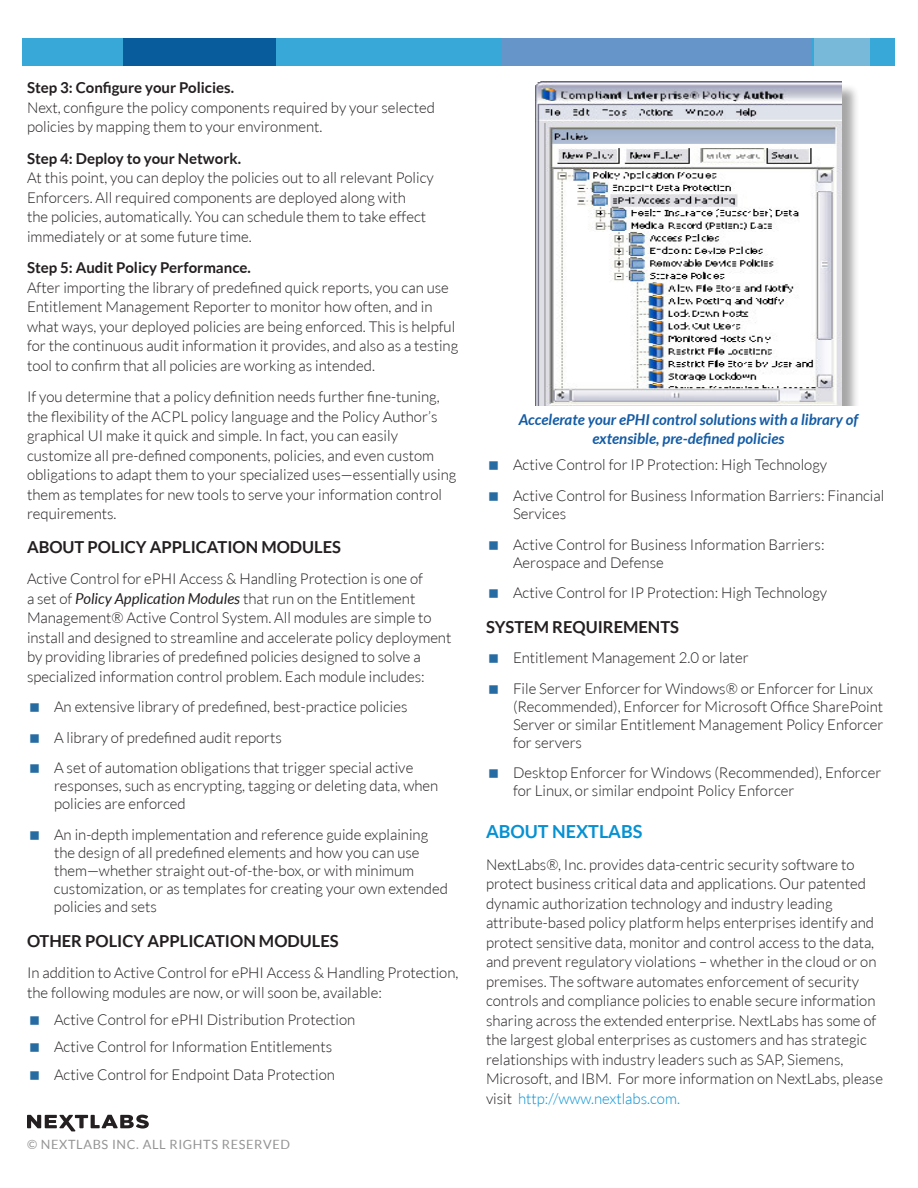
<style>
.page{position:relative;width:918px;height:1188px;background:#fff}
.page>*{position:absolute;margin:0;border:0;box-sizing:border-box;transform-origin:0 0}
.t1{font:700 18px "Lato";color:#0691d2}
.HEAD{font:700 16.5px "Lato";color:#231f20}
.BODY{font:300 15px/19.5px "Lato";color:#231f20}
._6_caption{font:italic 700 15px/19.5px "Lato";color:#135ba5;text-align:center}
.t2{font:12.75px "Lato";letter-spacing:.05em;color:#949494}
.s1{font-weight:700}
.s2{font-weight:400;font-style:italic}
.s3{color:#0691d2}
</style>
<div class="page">
<div style="left:22px;top:39px;width:874px;height:27px;background:#38a8d9"></div>
<div style="left:123px;top:39px;width:153px;height:27px;background:#085c9c"></div>
<div style="left:814px;top:39px;width:56px;height:27px;background:#78b8d9"></div>
<div style="left:502px;top:39px;width:310px;height:27px;background:#6696c9"></div>
<svg style="left:27px;top:1115px;width:122px;height:16px"></svg>
<div style="left:538px;top:83px;width:322px;height:323px;background:#231f20;opacity:.4"></div>
<img style="left:536px;top:81px;width:305px;height:325px">
<p class="BODY" style="left:27px;top:78px;width:409px"><span class="s1">Step 3: Configure your Policies.<br></span>Next, configure the policy components required by your selected policies by mapping them to your environment.</p>
<p class="BODY" style="left:27px;top:149px;width:408px"><span class="s1">Step 4: Deploy to your Network.<br></span>At this point, you can deploy the policies out to all relevant Policy Enforcers. All required components are deployed along with<br>the policies, automatically. You can schedule them to take effect immediately or at some future time.</p>
<p class="BODY" style="left:27px;top:258px;width:433px"><span class="s1">Step 5: Audit Policy Performance.<br></span>After importing the library of predefined quick reports, you can use Entitlement Management Reporter to monitor how often, and in what ways, your deployed policies are being enforced. This is helpful for the continuous audit information it provides, and also as a testing tool to confirm that all policies are working as intended.</p>
<p class="BODY" style="left:27px;top:387px;width:431px">If you determine that a policy definition needs further fine-tuning, the flexibility of the ACPL policy language and the Policy Author’s graphical UI make it quick and simple. In fact, you can easily customize all pre-defined components, policies, and even custom obligations to adapt them to your specialized uses—essentially using them as templates for new tools to serve your information control requirements.</p>
<p class="HEAD" style="left:27px;top:537px;width:316px">ABOUT POLICY APPLICATION MODULES</p>
<p class="BODY" style="left:27px;top:569px;width:426px">Active Control for ePHI Access &amp; Handling Protection is one of<br>a set of <span class="s2">Policy Application Modules</span> that run on the Entitlement Management® Active Control System. All modules are simple to install and designed to streamline and accelerate policy deployment by providing libraries of predefined policies designed to solve a specialized information control problem. Each module includes:</p>
<p class="BODY" style="left:54px;top:697px;width:355px">An extensive library of predefined, best-practice policies</p>
<p class="BODY" style="left:54px;top:728px;width:229px">A library of predefined audit reports</p>
<p class="BODY" style="left:54px;top:759px;width:386px;line-height:18px">A set of automation obligations that trigger special active responses, such as encrypting, tagging or deleting data, when policies are enforced</p>
<p class="BODY" style="left:54px;top:826px;width:395px;line-height:18px">An in-depth implementation and reference guide explaining the design of all predefined elements and how you can use them—whether straight out-of-the-box, or with minimum customization, or as templates for creating your own extended policies and sets</p>
<p class="HEAD" style="left:27px;top:931px;width:313px">OTHER POLICY APPLICATION MODULES</p>
<p class="BODY" style="left:27px;top:963px;width:433px">In addition to Active Control for ePHI Access &amp; Handling Protection, the following modules are now, or will soon be, available:</p>
<p class="BODY" style="left:54px;top:1010px;width:303px">Active Control for ePHI Distribution Protection</p>
<p class="BODY" style="left:54px;top:1037px;width:280px">Active Control for Information Entitlements</p>
<p class="BODY" style="left:54px;top:1065px;width:282px">Active Control for Endpoint Data Protection</p>
<p class="t2" style="left:27px;top:1138px;width:264px">© NEXTLABS INC. ALL RIGHTS RESERVED</p>
<p class="_6_caption" style="left:519px;top:410px;width:341px">Accelerate your ePHI control solutions with a library of extensible, pre-defined policies</p>
<p class="BODY" style="left:513px;top:455px;width:316px">Active Control for IP Protection: High Technology</p>
<p class="BODY" style="left:513px;top:487px;width:373px;line-height:18px">Active Control for Business Information Barriers: Financial<br>Services</p>
<p class="BODY" style="left:513px;top:535px;width:313px;line-height:18px">Active Control for Business Information Barriers:<br>Aerospace and Defense</p>
<p class="BODY" style="left:513px;top:583px;width:316px">Active Control for IP Protection: High Technology</p>
<p class="HEAD" style="left:486px;top:617px;width:195px">SYSTEM REQUIREMENTS</p>
<p class="BODY" style="left:513px;top:648px;width:237px">Entitlement Management 2.0 or later</p>
<p class="BODY" style="left:513px;top:679px;width:372px;line-height:18px">File Server Enforcer for Windows® or Enforcer for Linux (Recommended), Enforcer for Microsoft Office SharePoint Server or similar Entitlement Management Policy Enforcer for servers</p>
<p class="BODY" style="left:513px;top:764px;width:370px;line-height:18px">Desktop Enforcer for Windows (Recommended), Enforcer for Linux, or similar endpoint Policy Enforcer</p>
<p class="t1" style="left:486px;top:822px;width:158px">ABOUT NEXTLABS</p>
<p class="BODY" style="left:486px;top:855px;width:399px">NextLabs®, Inc. provides data-centric security software to protect business critical data and applications. Our patented dynamic authorization technology and industry leading attribute-based policy platform helps enterprises identify and protect sensitive data, monitor and control access to the data, and prevent regulatory violations – whether in the cloud or on premises. The software automates enforcement of security controls and compliance policies to enable secure information sharing across the extended enterprise. NextLabs has some of the largest global enterprises as customers and has strategic relationships with industry leaders such as SAP, Siemens, Microsoft, and IBM. For more information on NextLabs, please visit <span class="s3">http://www.nextlabs.com.</span></p>
</div>
